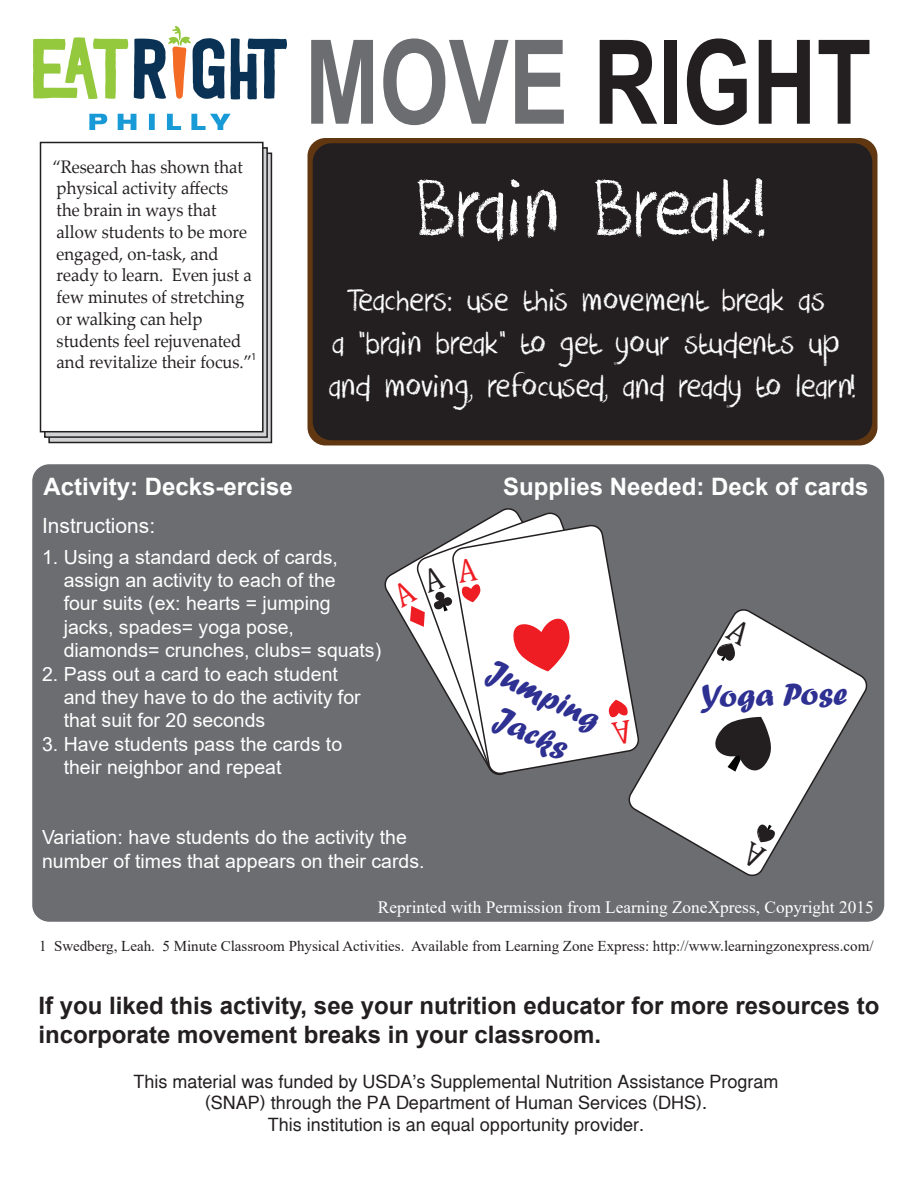
<style>
.page{position:relative;width:918px;height:1188px;background:#fff}
.page>*{position:absolute;margin:0;border:0;box-sizing:border-box;transform-origin:0 0}
.t1{font:700 117px "Arial Narrow";color:#231f20;scale:.93 1}
.t2{font:90px "DK Crayon Crumble";color:#fff}
.t3{font:36px/43.2px "DK Crayon Crumble";color:#fff;text-align:center}
.t4{font:33.15px/39.9px "Forte";color:#2e3092;text-align:center}
.t5{font:700 24px/28.8px "Arial";color:#231f20}
.t6{font:700 24px "Arial";color:#fff}
.t7{font:21px "Arial";color:#fff}
.t8{font:19.5px/23.4px "Arial";color:#fff}
.t9{font:18.15px/21.8px "Palatino Linotype";color:#231f20;scale:.92 1}
.t10{font:18px/21.6px "Helsinki";color:#231f20;text-align:center}
.t11{font:17.4px "Times New Roman";color:#fff}
.t12{font:15px "Times New Roman";color:#231f20}
.t13{font:10.5px "Myriad Pro";color:#231f20}
.s1{color:#6c6d70}
</style>
<div class="page">
<div style="left:32px;top:463px;width:853px;height:459px;background:#6c6d70;border-radius:18px"></div>
<div style="left:308px;top:138px;width:570px;height:308px;background:#603711;border-radius:18px"></div>
<div style="left:48px;top:153px;width:224px;height:290px;background:#d1d2d4;border:2px solid #231f20"></div>
<div style="left:44px;top:147px;width:224px;height:291px;background:linear-gradient(to right,#d1d2d4,#d1d2d4);border:2px solid #231f20"></div>
<div style="left:40px;top:142px;width:224px;height:290px;background:#fff;border:2px solid #231f20"></div>
<div style="left:314px;top:144px;width:558px;height:296px;background:#231f20;border-radius:18px"></div>
<div style="left:313px;top:143px;width:559px;height:297px;border:2px solid #231f20;border-radius:18px"></div>
<img style="left:34px;top:26px;width:253px;height:104px">
<svg style="left:419px;top:510px;width:143px;height:191px"></svg>
<svg style="left:450px;top:523px;width:177px;height:252px"></svg>
<svg style="left:627px;top:609px;width:241px;height:267px"></svg>
<svg style="left:712px;top:717px;width:61px;height:55px;background:#6e6b6c"></svg>
<svg style="left:391px;top:558px;width:179px;height:113px;background:#e8cecf"></svg>
<svg style="left:584px;top:658px;width:49px;height:86px;background:#f3e8e8"></svg>
<svg style="left:716px;top:617px;width:36px;height:44px;background:#c3c2c3"></svg>
<svg style="left:740px;top:824px;width:36px;height:45px;background:#cdcdcd"></svg>
<p class="t9" style="left:52px;top:155px;width:218px">“Research has shown that physical activity affects<br>the brain in ways that allow students to be more engaged, on-task, and ready to learn. Even just a few minutes of stretching or walking can help students feel rejuvenated and revitalize their focus.”</p>
<p class="t13" style="left:251px;top:350px;width:7px">1</p>
<h1 class="t1" style="left:305px;top:-6px;width:611px"><span class="s1">MOVE</span> RIGHT</h1>
<h2 class="t2" style="left:417px;top:155px;width:353px">Brain Break!</h2>
<h3 class="t3" style="left:328px;top:280px;width:529px">Teachers: use this movement break as<br>a “brain break” to get your students up and moving, refocused, and ready to learn!</h3>
<p class="t6" style="left:43px;top:470px;width:251px">Activity: Decks-ercise</p>
<p class="t6" style="left:503px;top:470px;width:367px">Supplies Needed: Deck of cards</p>
<p class="t7" style="left:42px;top:511px;width:115px">Instructions:</p>
<p class="t8" style="left:64px;top:545px;width:319px;text-indent:-22px">1. Using a standard deck of cards, assign an activity to each of the<br>four suits (ex: hearts = jumping jacks, spades= yoga pose, diamonds= crunches, clubs= squats)</p>
<p class="t8" style="left:64px;top:662px;width:299px;text-indent:-22px">2. Pass out a card to each student and they have to do the activity for that suit for 20 seconds</p>
<p class="t8" style="left:64px;top:732px;width:280px;text-indent:-22px">3. Have students pass the cards to their neighbor and repeat</p>
<p class="t8" style="left:42px;top:826px;width:384px">Variation: have students do the activity the number of times that appears on their cards.</p>
<h3 class="t4" style="left:498px;top:650px;width:122px;rotate:25deg">Jumping<br>Jacks</h3>
<h3 class="t4" style="left:699px;top:676px;width:149px;rotate:-1deg">Yoga Pose</h3>
<p class="t11" style="left:378px;top:895px;width:497px">Reprinted with Permission from Learning ZoneXpress, Copyright 2015</p>
<p class="t12" style="left:39px;top:935px;width:836px">1 Swedberg, Leah. 5 Minute Classroom Physical Activities. Available from Learning Zone Express: http://www.learningzonexpress.com/</p>
<p class="t5" style="left:38px;top:992px;width:843px">If you liked this activity, see your nutrition educator for more resources to incorporate movement breaks in your classroom.</p>
<p class="t10" style="left:133px;top:1070px;width:647px">This material was funded by USDA’s Supplemental Nutrition Assistance Program (SNAP) through the PA Department of Human Services (DHS).<br>This institution is an equal opportunity provider.</p>
</div>
